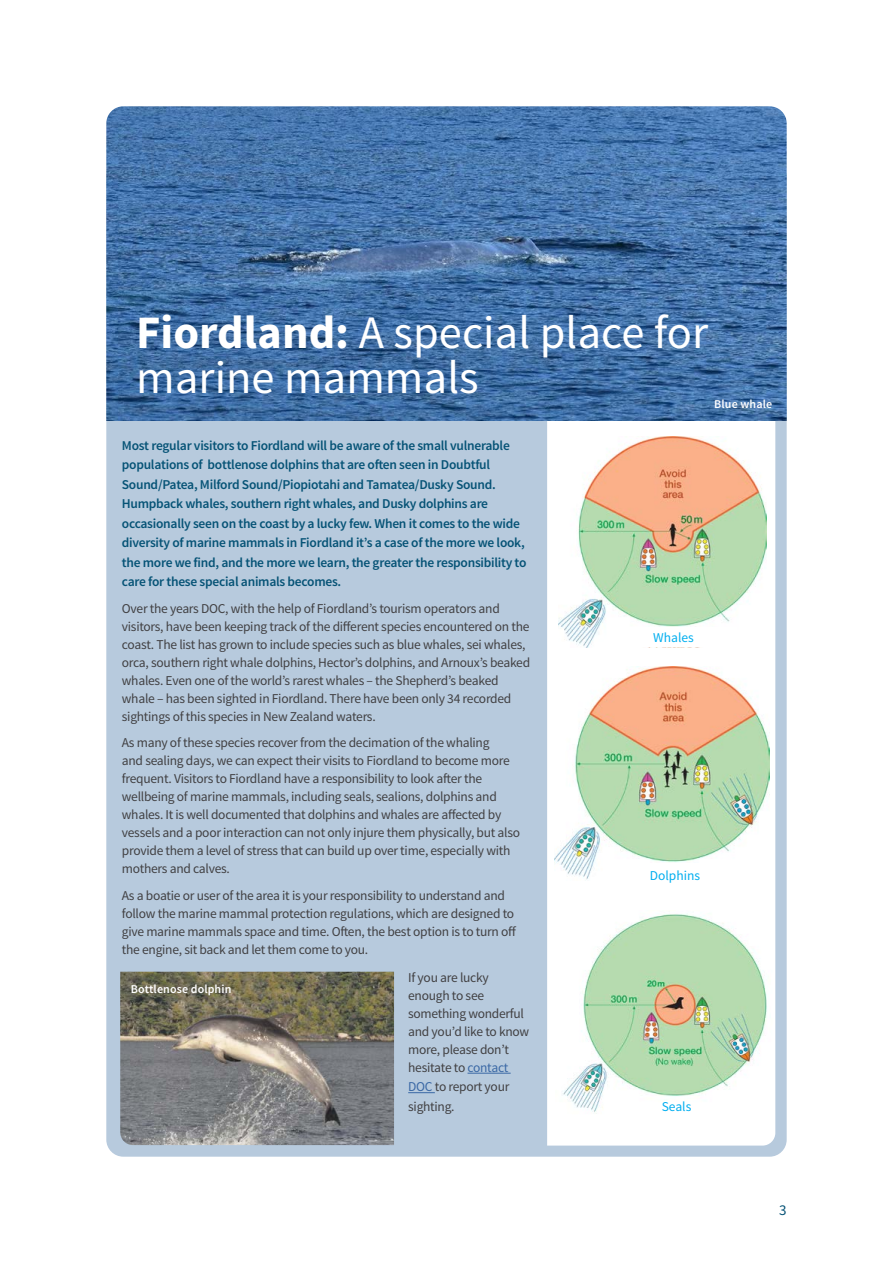
<style>
.page{position:relative;width:893px;height:1263px;background:#fff}
.page>*{position:absolute;margin:0;border:0;box-sizing:border-box;transform-origin:0 0}
.t1{font:46.5px/45px "Source Sans Pro";color:#fff}
.t2{font:15px "Source Sans Pro";color:#065376}
.t3{font:13.5px/18px "Source Sans Pro";letter-spacing:-.02em;color:#414042}
.t4{font:600 13.5px/19.5px "Source Sans Pro";letter-spacing:-.02em;color:#065376}
.t5{font:13.5px "Source Sans Pro";color:#00aeef}
.t6{font:600 12px "Source Sans Pro";letter-spacing:.01em;color:#fff}
.s1{font-weight:700}
.s2{color:#3a68a5}
</style>
<div class="page">
<div style="left:106px;top:421px;width:681px;height:736px;background:#b7cadd"></div>
<svg style="left:547px;top:421px;width:228px;height:724px"></svg>
<img style="left:106px;top:106px;width:681px;height:315px">
<img style="left:558px;top:437px;width:209px;height:210px">
<div style="left:608px;top:627px;width:128px;height:20px;background:#fff"></div>
<img style="left:554px;top:667px;width:215px;height:213px">
<div style="left:612px;top:863px;width:129px;height:19px;background:#fff"></div>
<img style="left:556px;top:910px;width:217px;height:211px">
<img style="left:120px;top:972px;width:274px;height:173px">
<hr style="left:468px;top:1073px;width:43px;height:1px;background:#3a68a5">
<svg style="left:408px;top:1092px;width:27px;height:1px"></svg>
<h1 class="t1" style="left:136px;top:311px;width:574px"><span class="s1">Fiordland:</span> A special place for marine mammals</h1>
<p class="t4" style="left:122px;top:436px;width:406px">Most regular visitors to Fiordland will be aware of the small vulnerable populations of bottlenose dolphins that are often seen in Doubtful Sound/Patea, Milford Sound/Piopiotahi and Tamatea/Dusky Sound.<br>Humpback whales, southern right whales, and Dusky dolphins are occasionally seen on the coast by a lucky few. When it comes to the wide diversity of marine mammals in Fiordland it’s a case of the more we look, the more we find, and the more we learn, the greater the responsibility to care for these special animals becomes.</p>
<p class="t3" style="left:122px;top:599px;width:410px">Over the years DOC, with the help of Fiordland’s tourism operators and visitors, have been keeping track of the different species encountered on the coast. The list has grown to include species such as blue whales, sei whales, orca, southern right whale dolphins, Hector’s dolphins, and Arnoux’s beaked whales. Even one of the world’s rarest whales – the Shepherd’s beaked whale – has been sighted in Fiordland. There have been only 34 recorded sightings of this species in New Zealand waters.</p>
<p class="t3" style="left:122px;top:734px;width:400px">As many of these species recover from the decimation of the whaling<br>and sealing days, we can expect their visits to Fiordland to become more frequent. Visitors to Fiordland have a responsibility to look after the wellbeing of marine mammals, including seals, sealions, dolphins and whales. It is well documented that dolphins and whales are affected by vessels and a poor interaction can not only injure them physically, but also provide them a level of stress that can build up over time, especially with mothers and calves.</p>
<p class="t3" style="left:122px;top:886px;width:396px">As a boatie or user of the area it is your responsibility to understand and follow the marine mammal protection regulations, which are designed to give marine mammals space and time. Often, the best option is to turn off the engine, sit back and let them come to you.</p>
<p class="t6" style="left:131px;top:981px;width:102px">Bottlenose dolphin</p>
<p class="t3" style="left:408px;top:968px;width:123px">If you are lucky enough to see something wonderful and you’d like to know more, please don’t hesitate to <span class="s2">contact</span></p>
<p class="t3" style="left:408px;top:1077px;width:103px;line-height:19.5px"><span class="s2">DOC</span> to report your sighting.</p>
<p class="t6" style="left:714px;top:397px;width:59px">Blue whale</p>
<p class="t5" style="left:653px;top:629px;width:42px">Whales</p>
<p class="t5" style="left:650px;top:867px;width:52px">Dolphins</p>
<p class="t5" style="left:662px;top:1098px;width:31px">Seals</p>
<p class="t2" style="left:779px;top:1200px;width:9px">3</p>
</div>
